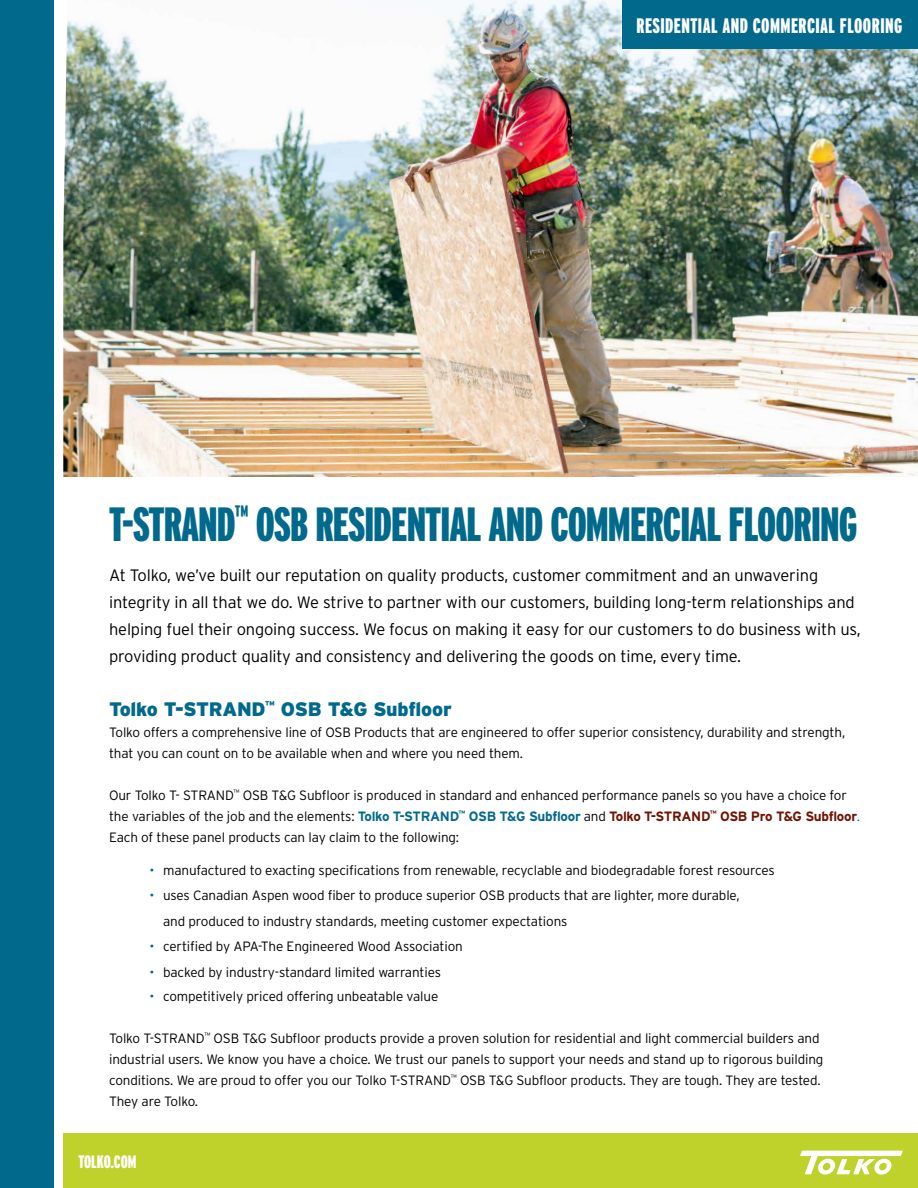
<style>
.page{position:relative;width:918px;height:1188px;background:#fff}
.page>*{position:absolute;margin:0;border:0;box-sizing:border-box;transform-origin:0 0}
.t1{font:900 extra-condensed 48px "Interstate";letter-spacing:-.02em;color:#00698c}
.t2{font:900 extra-condensed 21px "Interstate";letter-spacing:.02em;color:#fff}
.t3{font:900 19.5px "Interstate";letter-spacing:-.01em;color:#00698c}
.t4{font:900 extra-condensed 18px "Interstate";letter-spacing:-.005em;color:#fff}
.t5{font:300 16.5px/27px "Interstate";letter-spacing:-.01em;color:#000}
.t6{font:300 13.5px/21px "Interstate";letter-spacing:-.01em;color:#000}
.s1{font-weight:700;color:#00698c}
.s2{font-weight:700;color:#6f1200}
.s3{color:#00698c}
</style>
<div class="page">
<div style="left:0;top:0;width:54px;height:1188px;background:#00698c"></div>
<img style="left:63px;top:0;width:855px;height:477px">
<div style="left:63px;top:1134px;width:855px;height:54px;background:#bfd22b"></div>
<div style="left:622px;top:0;width:296px;height:49px;background:#00698c"></div>
<svg style="left:800px;top:1151px;width:103px;height:23px"></svg>
<h2 class="t2" style="left:637px;top:13px;width:267px">RESIDENTIAL AND COMMERCIAL FLOORING</h2>
<h1 class="t1" style="left:109px;top:495px;width:750px">T-STRAND<sup>™</sup> OSB RESIDENTIAL AND COMMERCIAL FLOORING</h1>
<p class="t5" style="left:109px;top:561px;width:753px">At Tolko, we’ve built our reputation on quality products, customer commitment and an unwavering integrity in all that we do. We strive to partner with our customers, building long-term relationships and helping fuel their ongoing success. We focus on making it easy for our customers to do business with us, providing product quality and consistency and delivering the goods on time, every time.</p>
<h3 class="t3" style="left:109px;top:698px;width:344px">Tolko T-STRAND<sup>™</sup> OSB T&amp;G Subfloor</h3>
<p class="t6" style="left:109px;top:721px;width:738px">Tolko offers a comprehensive line of OSB Products that are engineered to offer superior consistency, durability and strength, that you can count on to be available when and where you need them.</p>
<p class="t6" style="left:109px;top:784px;width:753px">Our Tolko T- STRAND<sup>™</sup> OSB T&amp;G Subfloor is produced in standard and enhanced performance panels so you have a choice for the variables of the job and the elements: <span class="s1">Tolko T-STRAND</span><sup>™</sup> <span class="s1">OSB T&amp;G Subfloor</span> and <span class="s2">Tolko T-STRAND</span><sup>™</sup> <span class="s2">OSB Pro T&amp;G Subfloor</span><span class="s3">.<br></span>Each of these panel products can lay claim to the following:</p>
<p class="t6" style="left:150px;top:859px;width:627px"><span class="s3">•</span> manufactured to exacting specifications from renewable, recyclable and biodegradable forest resources</p>
<p class="t6" style="left:163px;top:882px;width:578px;line-height:25.5px;text-indent:-14px"><span class="s3">•</span> uses Canadian Aspen wood fiber to produce superior OSB products that are lighter, more durable, and produced to industry standards, meeting customer expectations</p>
<p class="t6" style="left:150px;top:936px;width:315px"><span class="s3">•</span> certified by APA-The Engineered Wood Association</p>
<p class="t6" style="left:150px;top:961px;width:293px"><span class="s3">•</span> backed by industry-standard limited warranties</p>
<p class="t6" style="left:150px;top:985px;width:290px"><span class="s3">•</span> competitively priced offering unbeatable value</p>
<p class="t6" style="left:109px;top:1027px;width:716px">Tolko T-STRAND<sup>™</sup> OSB T&amp;G Subfloor products provide a proven solution for residential and light commercial builders and industrial users. We know you have a choice. We trust our panels to support your needs and stand up to rigorous building conditions. We are proud to offer you our Tolko T-STRAND<sup>™</sup> OSB T&amp;G Subfloor products. They are tough. They are tested.<br>They are Tolko.</p>
<h3 class="t4" style="left:78px;top:1151px;width:60px">TOLKO.COM</h3>
</div>
